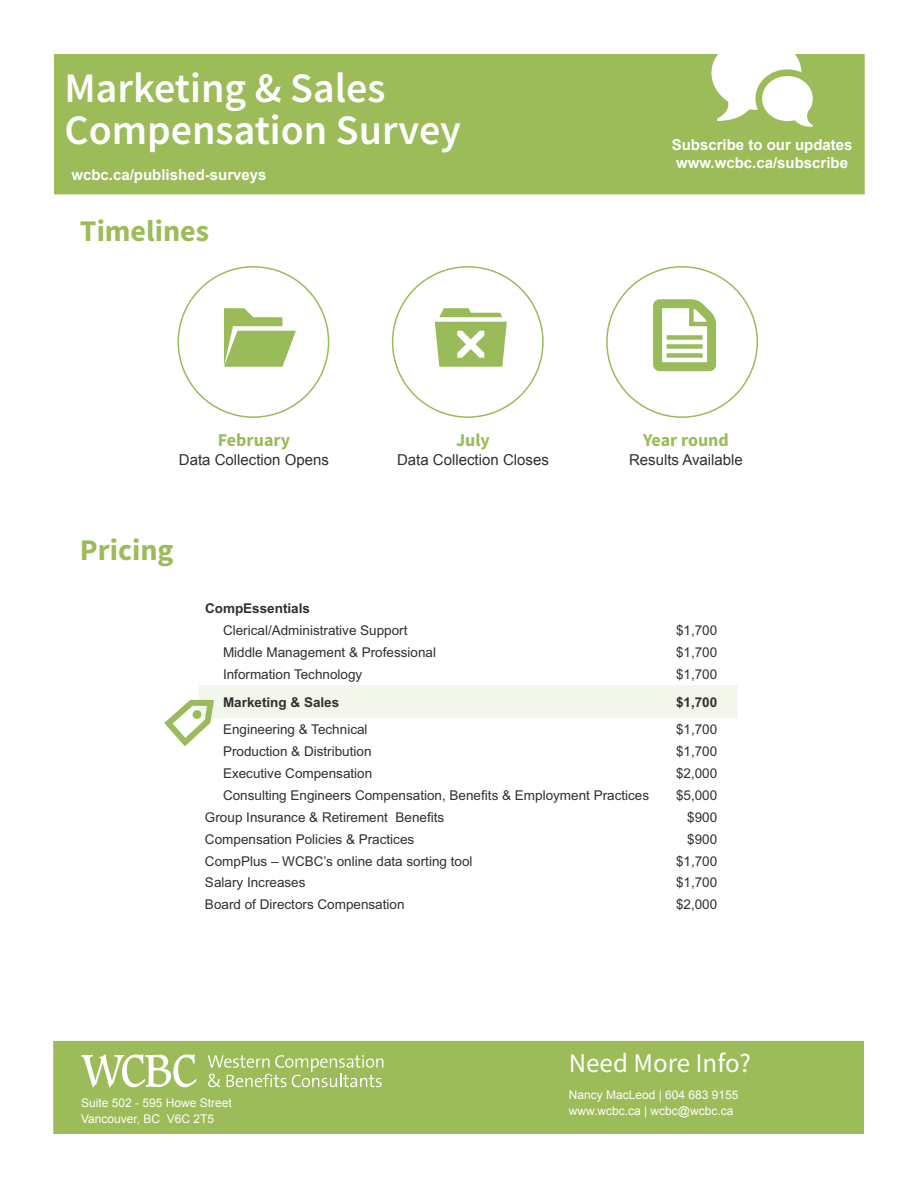
<style>
.page{position:relative;width:918px;height:1188px;background:#fff}
.page>*{position:absolute;margin:0;border:0;box-sizing:border-box;transform-origin:0 0}
.t1{font:600 42px/42px "Source Sans Pro";color:#fff}
.Heading_1{font:700 30px "Source Sans Pro";color:#9cbb59}
.t2{font:27px "Source Sans Pro";color:#fff}
.t3{font:700 18px "Source Sans Pro";color:#9abb59}
.t4{font:700 15px/18px "Arial";color:#fff}
.t5{font:15px "Arial";color:#312f30}
.t6{font:13.5px/21.9px "Arial";color:#312f30}
.t7{font:700 13.5px "Arial";color:#312f30}
.t8{font:12px/16.5px "Arial";color:#fff}
.s1{font-weight:700}
</style>
<div class="page">
<div style="left:53px;top:1041px;width:811px;height:93px;background:#9cbb59"></div>
<div style="left:54px;top:54px;width:811px;height:140px;background:#9cbb59"></div>
<svg style="left:208px;top:1055px;width:175px;height:32px"></svg>
<svg style="left:81px;top:1054px;width:115px;height:33px"></svg>
<svg style="left:164px;top:685px;width:574px;height:62px"></svg>
<h1 class="t1" style="left:64px;top:67px;width:398px">Marketing &amp; Sales<br>Compensation Survey</h1>
<p class="t4" style="left:71px;top:166px;width:197px">wcbc.ca/published-surveys</p>
<p class="Heading_1" style="left:80px;top:210px;width:131px">Timelines</p>
<p class="t4" style="left:672px;top:136px;width:182px">Subscribe to our updates www.wcbc.ca/subscribe</p>
<h3 class="t3" style="left:218px;top:428px;width:74px">February</h3>
<h3 class="t3" style="left:456px;top:428px;width:35px">July</h3>
<h3 class="t3" style="left:643px;top:428px;width:87px">Year round</h3>
<p class="t5" style="left:179px;top:450px;width:152px">Data Collection Opens</p>
<p class="t5" style="left:397px;top:450px;width:153px">Data Collection Closes</p>
<p class="t5" style="left:629px;top:450px;width:115px">Results Available</p>
<p class="Heading_1" style="left:80px;top:530px;width:95px">Pricing</p>
<p class="t6" style="left:223px;top:598px;width:186px;text-indent:-18px"><span class="s1">CompEssentials<br></span>Clerical/Administrative Support</p>
<p class="t6" style="left:676px;top:620px;width:43px">$1,700</p>
<p class="t6" style="left:223px;top:642px;width:215px">Middle Management &amp; Professional</p>
<p class="t6" style="left:676px;top:642px;width:43px">$1,700</p>
<p class="t6" style="left:223px;top:664px;width:141px">Information Technology</p>
<p class="t6" style="left:676px;top:664px;width:43px">$1,700</p>
<p class="t7" style="left:223px;top:693px;width:118px">Marketing &amp; Sales</p>
<p class="t7" style="left:676px;top:693px;width:43px">$1,700</p>
<p class="t6" style="left:223px;top:719px;width:146px">Engineering &amp; Technical</p>
<p class="t6" style="left:676px;top:719px;width:43px">$1,700</p>
<p class="t6" style="left:223px;top:741px;width:150px">Production &amp; Distribution</p>
<p class="t6" style="left:676px;top:741px;width:43px">$1,700</p>
<p class="t6" style="left:223px;top:762px;width:151px">Executive Compensation</p>
<p class="t6" style="left:676px;top:762px;width:43px">$2,000</p>
<p class="t6" style="left:223px;top:784px;width:428px">Consulting Engineers Compensation, Benefits &amp; Employment Practices</p>
<p class="t6" style="left:676px;top:784px;width:43px">$5,000</p>
<p class="t6" style="left:205px;top:806px;width:241px">Group Insurance &amp; Retirement Benefits</p>
<p class="t6" style="left:687px;top:806px;width:32px">$900</p>
<p class="t6" style="left:205px;top:828px;width:211px">Compensation Policies &amp; Practices</p>
<p class="t6" style="left:687px;top:828px;width:32px">$900</p>
<p class="t6" style="left:205px;top:850px;width:269px">CompPlus – WCBC’s online data sorting tool</p>
<p class="t6" style="left:676px;top:850px;width:43px">$1,700</p>
<p class="t6" style="left:205px;top:872px;width:102px">Salary Increases</p>
<p class="t6" style="left:676px;top:872px;width:43px">$1,700</p>
<p class="t6" style="left:205px;top:894px;width:201px">Board of Directors Compensation</p>
<p class="t6" style="left:676px;top:894px;width:43px">$2,000</p>
<p class="t8" style="left:81px;top:1095px;width:152px">Suite 502 - 595 Howe Street<br>Vancouver, BC V6C 2T5</p>
<h3 class="t2" style="left:569px;top:1045px;width:184px">Need More Info?</h3>
<p class="t8" style="left:569px;top:1087px;width:171px">Nancy MacLeod | 604 683 9155 www.wcbc.ca | wcbc@wcbc.ca</p>
</div>
